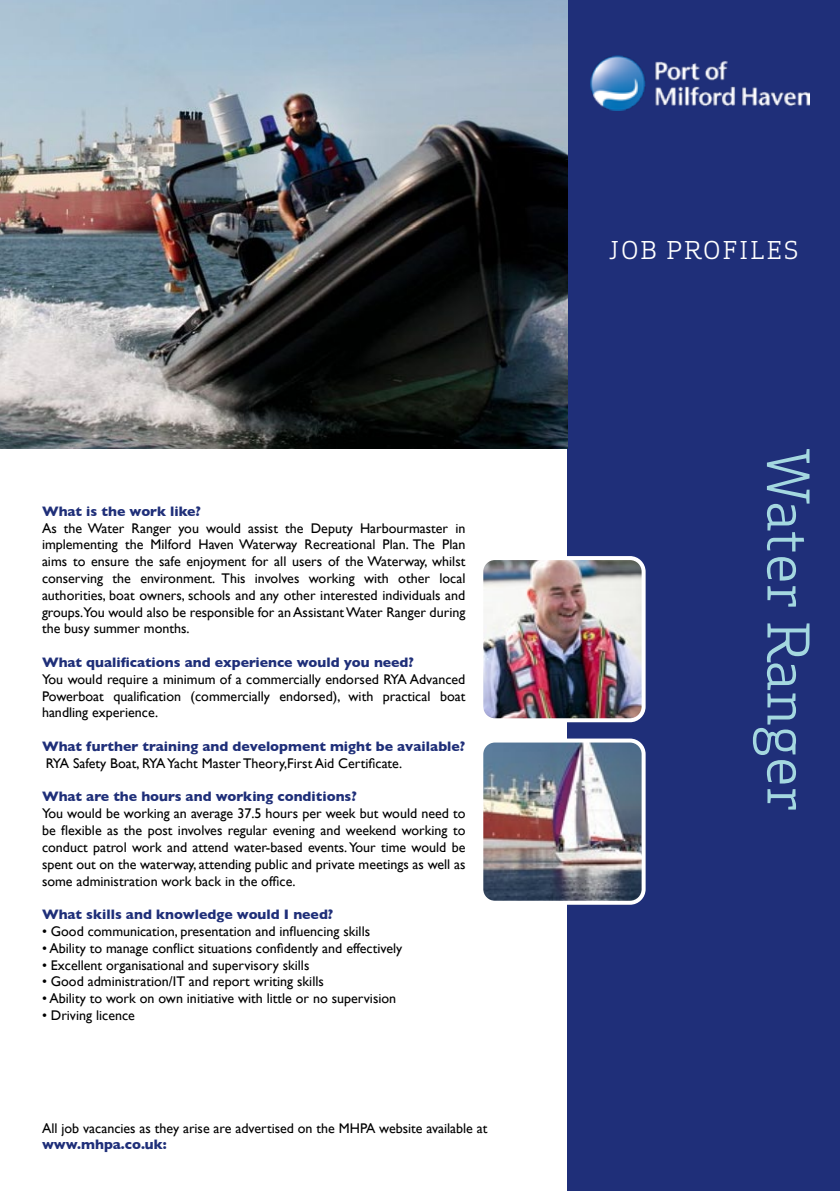
<style>
.page{position:relative;width:840px;height:1191px;background:#fff}
.page>*{position:absolute;margin:0;border:0;box-sizing:border-box;transform-origin:0 0}
.t1{font:56px "Milford Waterfront Serif";color:#a4d8e0}
.t2{font:24px "Milford Waterfront Serif";letter-spacing:.1em;color:#fff}
.t3{font:14px/16.8px "Gill Sans";color:#000;text-align:justify}
.t4{font:700 14px "Gill Sans";color:#1f2f79}
</style>
<div class="page">
<div style="left:567px;top:0;width:272px;height:1191px;background:#1f2f79"></div>
<img style="left:0;top:0;width:567px;height:448px">
<img style="left:484px;top:561px;width:159px;height:159px">
<div style="left:479px;top:556px;width:166px;height:166px;border:4px solid #fff;border-radius:14px"></div>
<img style="left:484px;top:743px;width:159px;height:159px">
<div style="left:479px;top:738px;width:166px;height:166px;border:4px solid #fff;border-radius:14px"></div>
<img style="left:590px;top:55px;width:218px;height:55px">
<p class="t4" style="left:42px;top:500px;width:160px">What is the work like?</p>
<p class="t3" style="left:42px;top:519px;width:424px">As the Water Ranger you would assist the Deputy Harbourmaster in implementing the Milford Haven Waterway Recreational Plan. The Plan aims to ensure the safe enjoyment for all users of the Waterway, whilst conserving the environment. This involves working with other local authorities, boat owners, schools and any other interested individuals and groups.You would also be responsible for an Assistant Water Ranger during the busy summer months.</p>
<p class="t4" style="left:42px;top:651px;width:373px">What qualifications and experience would you need?</p>
<p class="t3" style="left:42px;top:670px;width:424px">You would require a minimum of a commercially endorsed RYA Advanced Powerboat qualification (commercially endorsed), with practical boat handling experience.</p>
<p class="t4" style="left:42px;top:735px;width:424px">What further training and development might be available?</p>
<p class="t3" style="left:46px;top:754px;width:358px">RYA Safety Boat, RYA Yacht Master Theory,First Aid Certificate.</p>
<p class="t4" style="left:42px;top:785px;width:316px">What are the hours and working conditions?</p>
<p class="t3" style="left:42px;top:805px;width:424px">You would be working an average 37.5 hours per week but would need to be flexible as the post involves regular evening and weekend working to conduct patrol work and attend water-based events. Your time would be spent out on the waterway, attending public and private meetings as well as some administration work back in the office.</p>
<p class="t4" style="left:42px;top:903px;width:293px">What skills and knowledge would I need?</p>
<p class="t3" style="left:42px;top:922px;width:329px">• Good communication, presentation and influencing skills</p>
<p class="t3" style="left:42px;top:939px;width:361px">• Ability to manage conflict situations confidently and effectively</p>
<p class="t3" style="left:42px;top:956px;width:269px">• Excellent organisational and supervisory skills</p>
<p class="t3" style="left:42px;top:973px;width:283px">• Good administration/IT and report writing skills</p>
<p class="t3" style="left:42px;top:990px;width:355px">• Ability to work on own initiative with little or no supervision</p>
<p class="t3" style="left:42px;top:1006px;width:94px">• Driving licence</p>
<p class="t3" style="left:42px;top:1119px;width:447px">All job vacancies as they arise are advertised on the MHPA website available at</p>
<p class="t4" style="left:42px;top:1133px;width:126px">www.mhpa.co.uk:</p>
<h2 class="t2" style="left:608px;top:232px;width:191px">JOB PROFILES</h2>
<h1 class="t1" style="left:830px;top:449px;width:365px;rotate:90deg">Water Ranger</h1>
</div>
